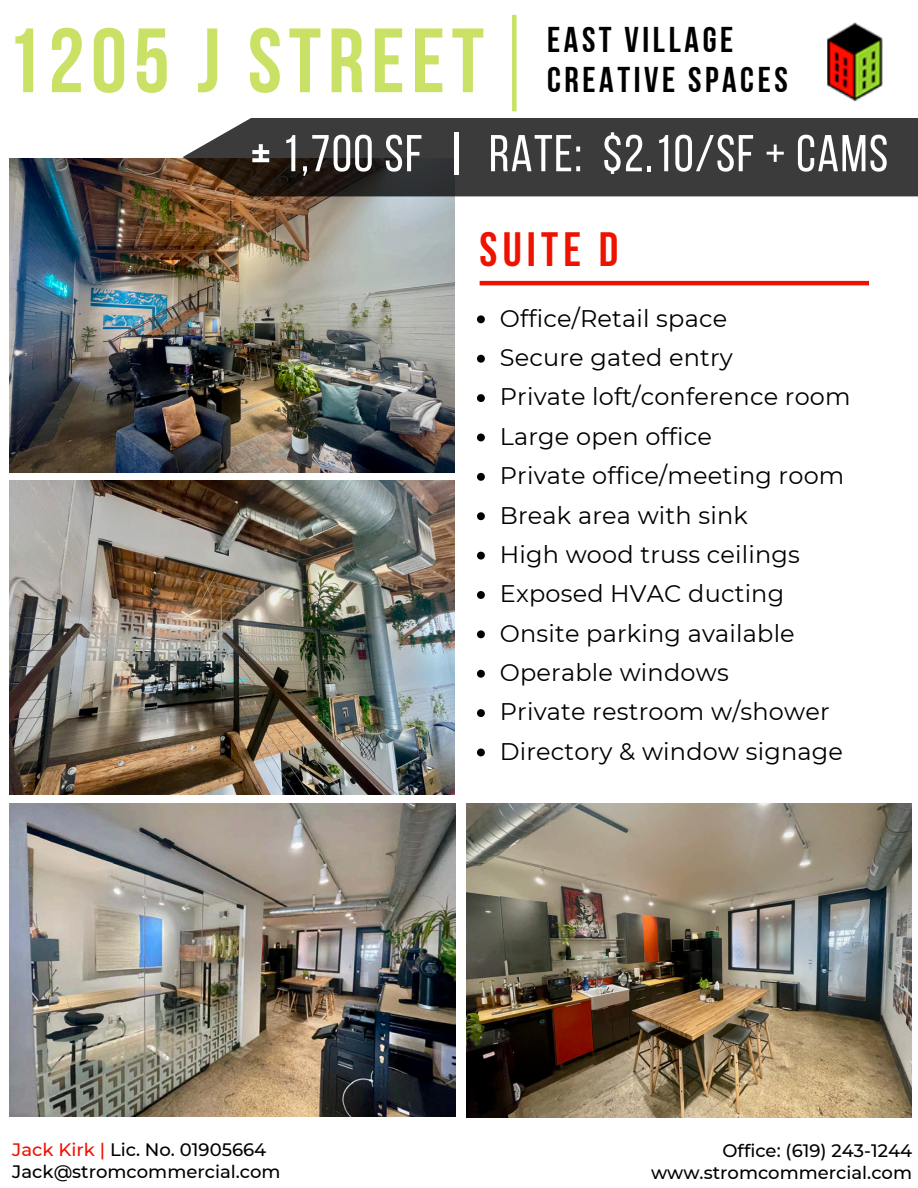
<style>
.page{position:relative;width:918px;height:1188px;background:#fff}
.page>*{position:absolute;margin:0;border:0;box-sizing:border-box;transform-origin:0 0}
.t1{font:91.05px "Bebas Neue Cyrillic";letter-spacing:.075em;color:#c9e265}
.t2{font:51.75px "Bebas Neue";letter-spacing:.025em;color:#fff}
.t3{font:700 48px "Bebas Neue";letter-spacing:.105em;color:#ee1200}
.t4{font:35.7px/39.3px "Bebas Neue Cyrillic";letter-spacing:.1em;color:#000}
.t5{font:24px "Montserrat";letter-spacing:.01em;color:#000}
.t6{font:500 18px "Montserrat";color:#000}
.s1{font-weight:700}
.s2{color:#ee1200}
</style>
<div class="page">
<img style="left:827px;top:22px;width:56px;height:80px">
<img style="left:9px;top:159px;width:446px;height:314px">
<img style="left:9px;top:481px;width:446px;height:314px">
<img style="left:466px;top:803px;width:446px;height:314px">
<img style="left:9px;top:803px;width:447px;height:314px">
<svg style="left:183px;top:118px;width:735px;height:78px;background:#3e3c3a"></svg>
<svg style="left:477px;top:315px;width:8px;height:8px"></svg>
<svg style="left:477px;top:355px;width:8px;height:8px"></svg>
<svg style="left:477px;top:394px;width:8px;height:8px"></svg>
<svg style="left:477px;top:434px;width:8px;height:7px"></svg>
<svg style="left:477px;top:473px;width:8px;height:8px"></svg>
<svg style="left:477px;top:512px;width:8px;height:8px"></svg>
<svg style="left:477px;top:552px;width:8px;height:8px"></svg>
<svg style="left:477px;top:591px;width:8px;height:8px"></svg>
<svg style="left:477px;top:630px;width:8px;height:8px"></svg>
<svg style="left:477px;top:670px;width:8px;height:8px"></svg>
<svg style="left:477px;top:709px;width:8px;height:8px"></svg>
<svg style="left:477px;top:749px;width:8px;height:7px"></svg>
<div style="left:512px;top:15px;width:5px;height:96px;background:#c9e165"></div>
<hr style="left:480px;top:281px;width:389px;height:4px;background:#ee1200">
<h4 class="t1" style="left:6px;top:24px;width:480px">1205 J STREET</h4>
<p class="t4" style="left:547px;top:24px;width:242px">EAST VILLAGE<br>CREATIVE SPACES</p>
<h1 class="t2" style="left:251px;top:132px;width:639px"><span class="s1">±</span> 1,700 SF <span class="s1">|</span> RATE: $2.10/SF + CAMs</h1>
<p class="t3" style="left:480px;top:230px;width:140px">Suite D</p>
<p class="t6" style="left:12px;top:1138px;width:255px"><span class="s2">Jack Kirk |</span> Lic. No. 01905664</p>
<p class="t6" style="left:12px;top:1161px;width:270px">Jack@stromcommercial.com</p>
<h3 class="t5" style="left:500px;top:303px;width:229px">Office/Retail space</h3>
<p class="t5" style="left:500px;top:343px;width:235px">Secure gated entry</p>
<h2 class="t5" style="left:500px;top:382px;width:352px">Private loft/conference room</h2>
<p class="t5" style="left:500px;top:422px;width:214px">Large open office</p>
<p class="t5" style="left:500px;top:461px;width:346px">Private office/meeting room</p>
<p class="t5" style="left:500px;top:500px;width:250px">Break area with sink</p>
<p class="t5" style="left:500px;top:540px;width:302px">High wood truss ceilings</p>
<p class="t5" style="left:500px;top:579px;width:286px">Exposed HVAC ducting</p>
<p class="t5" style="left:500px;top:618px;width:297px">Onsite parking available</p>
<p class="t5" style="left:500px;top:658px;width:230px">Operable windows</p>
<p class="t5" style="left:500px;top:697px;width:331px">Private restroom w/shower</p>
<p class="t5" style="left:500px;top:737px;width:345px">Directory &amp; window signage</p>
<p class="t6" style="left:723px;top:1139px;width:191px">Office: (619) 243-1244</p>
<p class="t6" style="left:651px;top:1162px;width:262px">www.stromcommercial.com</p>
</div>
